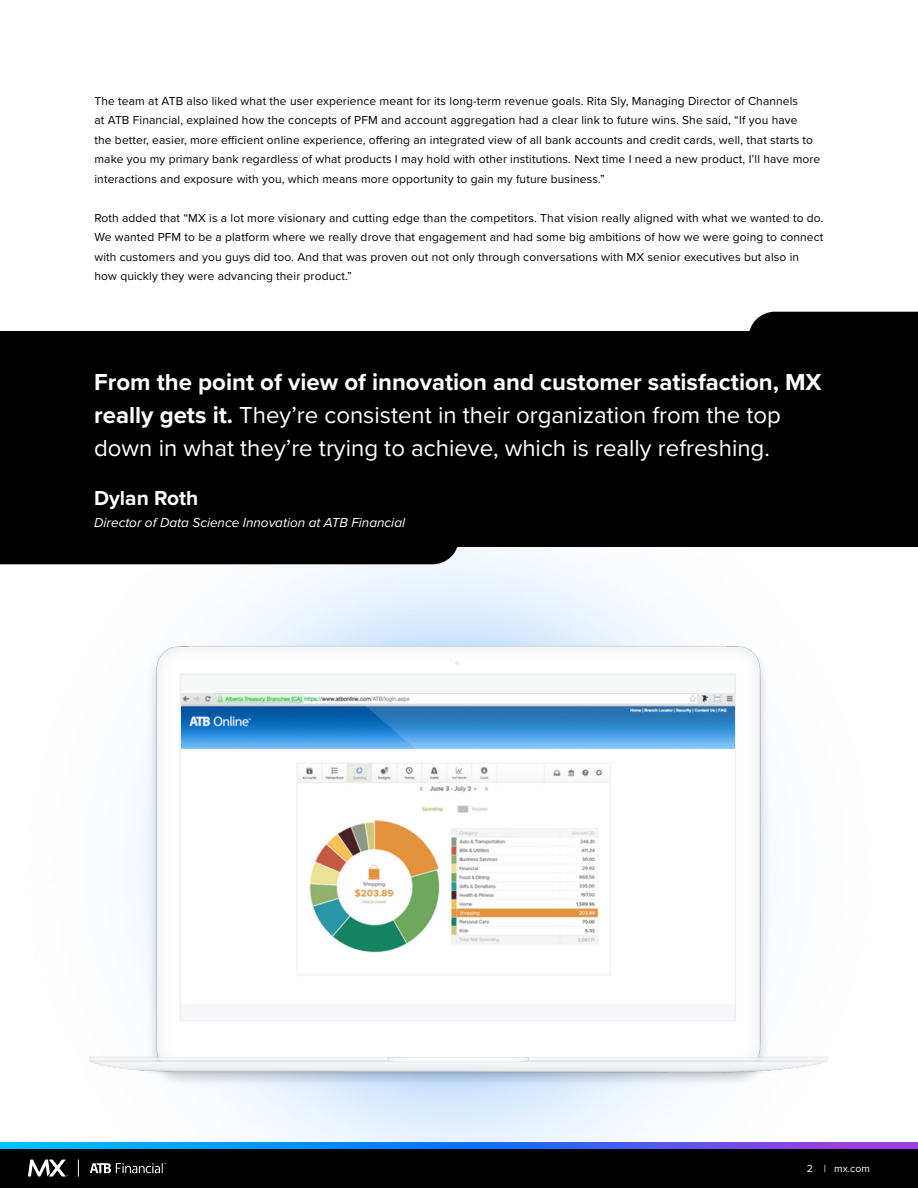
<style>
.page{position:relative;width:918px;height:1188px;background:#fff}
.page>*{position:absolute;margin:0;border:0;box-sizing:border-box;transform-origin:0 0}
.t1{font:24px/33px "Proxima Nova";color:#fff}
.t2{font:700 21px "Proxima Nova";color:#fff}
.t3{font:italic 13.5px "Proxima Nova";color:#fff}
.t4{font:12px/19.5px "Proxima Nova";letter-spacing:.01em;color:#000}
.t5{font:10.5px "Proxima Nova";color:#fff}
.s1{font-weight:700}
</style>
<div class="page">
<img style="left:14px;top:549px;width:875px;height:594px">
<svg style="left:0;top:1143px;width:918px;height:7px;background:#2767d2"></svg>
<div style="left:0;top:1150px;width:918px;height:38px;background:#000"></div>
<div style="left:0;top:547px;width:459px;height:17px;background:#000"></div>
<div style="left:749px;top:312px;width:169px;height:20px;background:#000"></div>
<div style="left:0;top:332px;width:918px;height:215px;background:#000"></div>
<svg style="left:28px;top:1160px;width:40px;height:17px"></svg>
<svg style="left:78px;top:1160px;width:1px;height:17px"></svg>
<img style="left:66px;top:594px;width:786px;height:513px">
<img style="left:181px;top:693px;width:554px;height:311px">
<img style="left:90px;top:1163px;width:76px;height:10px">
<p class="t4" style="left:94px;top:90px;width:727px">The team at ATB also liked what the user experience meant for its long-term revenue goals. Rita Sly, Managing Director of Channels<br>at ATB Financial, explained how the concepts of PFM and account aggregation had a clear link to future wins. She said, “If you have<br>the better, easier, more efficient online experience, offering an integrated view of all bank accounts and credit cards, well, that starts to make you my primary bank regardless of what products I may hold with other institutions. Next time I need a new product, I’ll have more interactions and exposure with you, which means more opportunity to gain my future business.”</p>
<p class="t4" style="left:94px;top:207px;width:731px">Roth added that “MX is a lot more visionary and cutting edge than the competitors. That vision really aligned with what we wanted to do.<br>We wanted PFM to be a platform where we really drove that engagement and had some big ambitions of how we were going to connect with customers and you guys did too. And that was proven out not only through conversations with MX senior executives but also in how quickly they were advancing their product.”</p>
<h1 class="t1" style="left:94px;top:364px;width:729px"><span class="s1">From the point of view of innovation and customer satisfaction, MX really gets it.</span> They’re consistent in their organization from the top down in what they’re trying to achieve, which is really refreshing.</h1>
<h2 class="t2" style="left:94px;top:482px;width:106px">Dylan Roth</h2>
<p class="t3" style="left:94px;top:513px;width:313px">Director of Data Science Innovation at ATB Financial</p>
<p class="t5" style="left:807px;top:1161px;width:64px">2 | mx.com</p>
</div>
